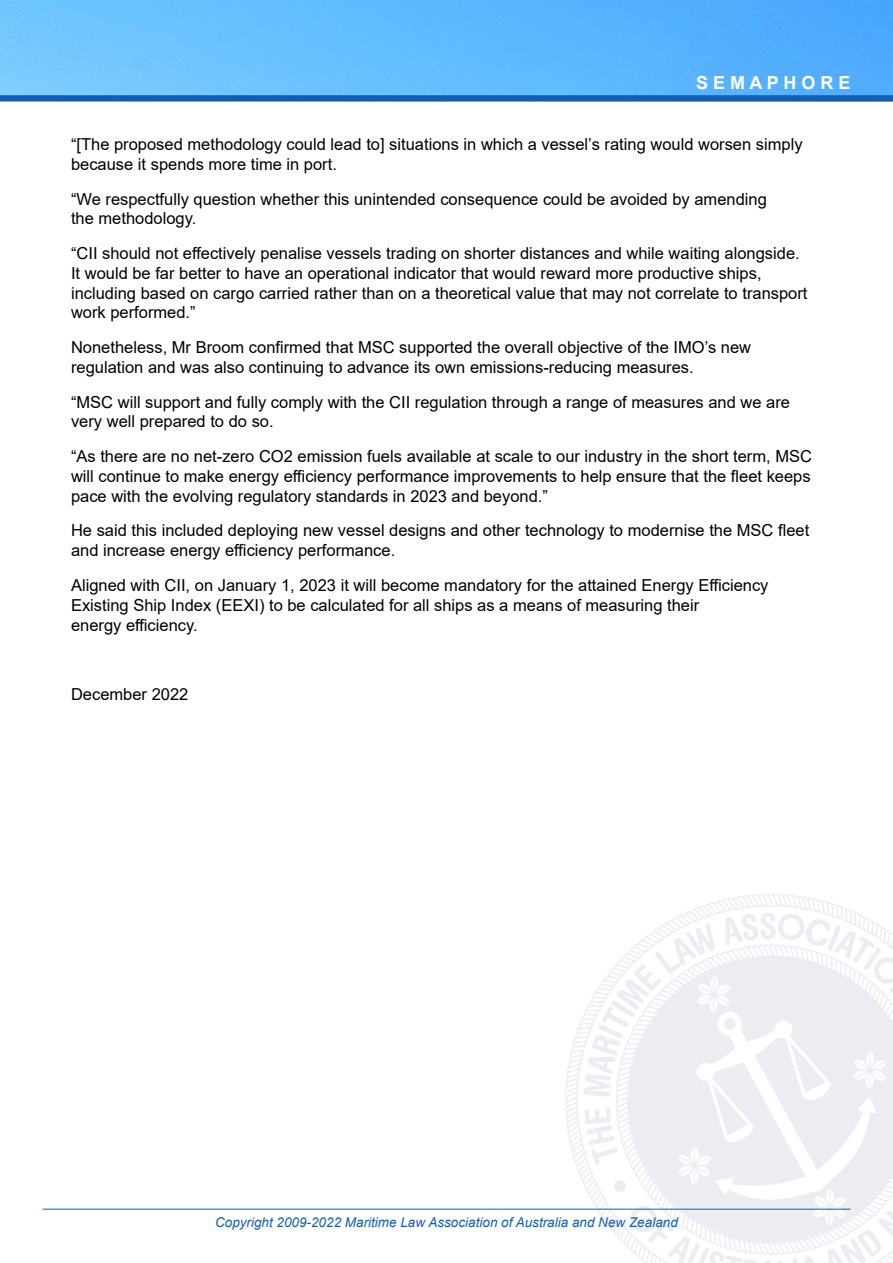
<style>
.page{position:relative;width:893px;height:1263px;background:#fff}
.page>*{position:absolute;margin:0;border:0;box-sizing:border-box;transform-origin:0 0}
.t1{font:700 18px "Arial";color:#fff}
.t2{font:16.5px/19.8px "Arial";color:#000}
.t3{font:italic 13.5px "Arial";color:#175daf}
</style>
<div class="page">
<svg style="left:564px;top:1015px;width:20px;height:194px"></svg>
<svg style="left:697px;top:894px;width:148px;height:14px"></svg>
<svg style="left:584px;top:912px;width:309px;height:351px"></svg>
<hr style="left:43px;top:1209px;width:807px;height:1px;background:#175daf">
<img style="left:0;top:0;width:893px;height:95px">
<div style="left:0;top:95px;width:893px;height:6px;background:#175daf"></div>
<p class="t1" style="left:696px;top:70px;width:156px">S E M A P H O R E</p>
<p class="t2" style="left:71px;top:134px;width:733px">“[The proposed methodology could lead to] situations in which a vessel’s rating would worsen simply because it spends more time in port.</p>
<p class="t2" style="left:71px;top:189px;width:697px">“We respectfully question whether this unintended consequence could be avoided by amending the methodology.</p>
<p class="t2" style="left:71px;top:243px;width:738px">“CII should not effectively penalise vessels trading on shorter distances and while waiting alongside.<br>It would be far better to have an operational indicator that would reward more productive ships, including based on cargo carried rather than on a theoretical value that may not correlate to transport work performed.”</p>
<p class="t2" style="left:71px;top:337px;width:682px">Nonetheless, Mr Broom confirmed that MSC supported the overall objective of the IMO’s new regulation and was also continuing to advance its own emissions-reducing measures.</p>
<p class="t2" style="left:71px;top:392px;width:720px">“MSC will support and fully comply with the CII regulation through a range of measures and we are very well prepared to do so.</p>
<p class="t2" style="left:71px;top:446px;width:742px;text-align:justify">“As there are no net-zero CO2 emission fuels available at scale to our industry in the short term, MSC will continue to make energy efficiency performance improvements to help ensure that the fleet keeps pace with the evolving regulatory standards in 2023 and beyond.”</p>
<p class="t2" style="left:71px;top:521px;width:740px">He said this included deploying new vessel designs and other technology to modernise the MSC fleet and increase energy efficiency performance.</p>
<p class="t2" style="left:71px;top:575px;width:699px">Aligned with CII, on January 1, 2023 it will become mandatory for the attained Energy Efficiency<br>Existing Ship Index (EEXI) to be calculated for all ships as a means of measuring their<br>energy efficiency.</p>
<p class="t2" style="left:71px;top:684px;width:119px">December 2022</p>
<p class="t3" style="left:215px;top:1213px;width:464px">Copyright 2009-2022 Maritime Law Association of Australia and New Zealand</p>
</div>
